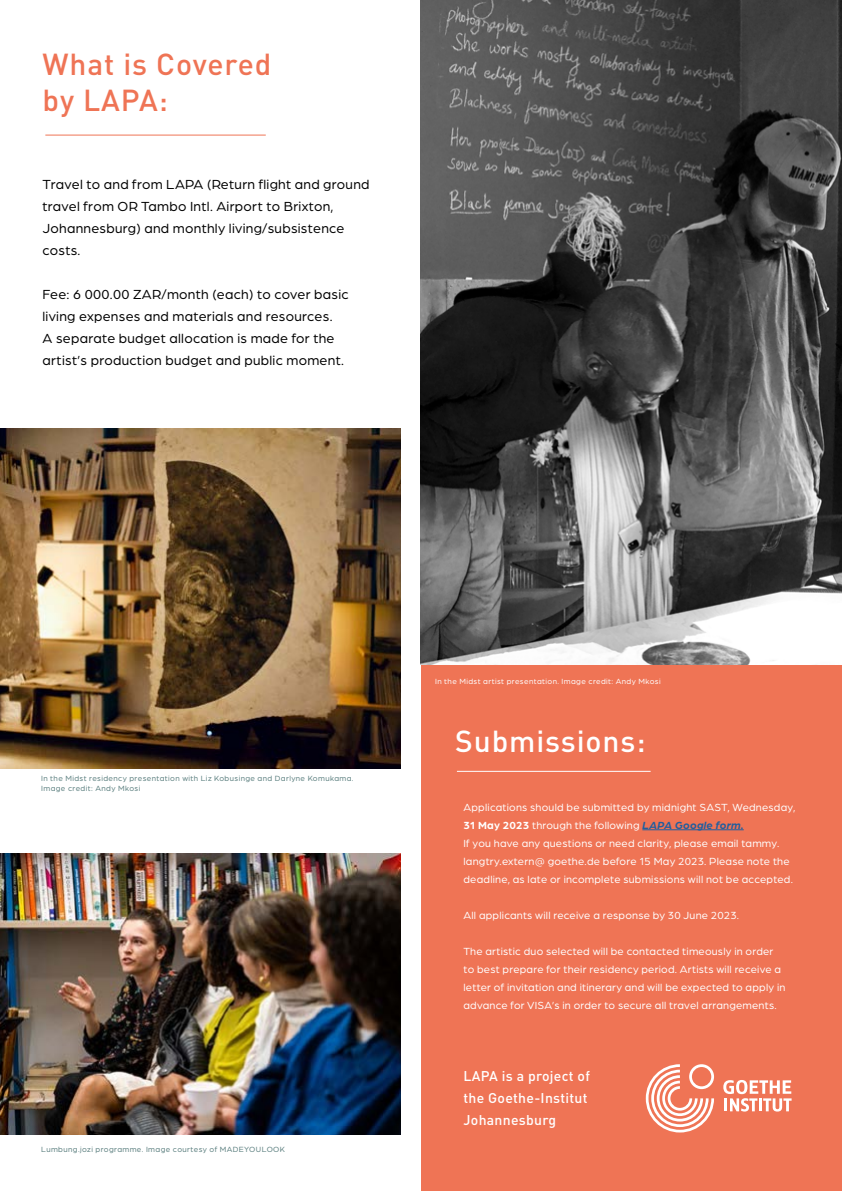
<style>
.page{position:relative;width:842px;height:1191px;background:#fff}
.page>*{position:absolute;margin:0;border:0;box-sizing:border-box;transform-origin:0 0}
.t1{font:500 30px/36px "DIN Pro";letter-spacing:.03em;color:#ef7455}
.t2{font:500 30px "DIN Pro";letter-spacing:.03em;color:#fff}
.t3{font:14px/22px "Arboria";letter-spacing:.02em;color:#000}
.t4{font:500 14px/22px "DIN Pro";letter-spacing:.02em;color:#fff}
.t5{font:11px/18px "Arboria";letter-spacing:.02em;color:#fff}
.t6{font:8px/9.6px "Arboria";letter-spacing:.05em;color:#5b7f7f}
.t7{font:8px "Arboria";letter-spacing:.05em;color:#fff}
.s1{font-weight:700}
.s2{font-weight:700;font-style:italic;color:#215e9e}
</style>
<div class="page">
<div style="left:421px;top:664px;width:420px;height:527px;background:#ef7455"></div>
<img style="left:421px;top:0;width:420px;height:664px">
<hr style="left:45px;top:135px;width:221px;height:1px;background:#ef7455">
<hr style="left:642px;top:829px;width:102px;height:1px;background:#215e9e">
<img style="left:0;top:428px;width:401px;height:340px">
<img style="left:0;top:853px;width:401px;height:281px">
<hr style="left:457px;top:771px;width:194px;height:1px;background:#fff">
<svg style="left:646px;top:1064px;width:68px;height:68px"></svg>
<svg style="left:723px;top:1080px;width:69px;height:31px"></svg>
<h1 class="t1" style="left:43px;top:45px;width:230px">What is Covered by LAPA:</h1>
<p class="t3" style="left:43px;top:172px;width:329px">Travel to and from LAPA (Return flight and ground travel from OR Tambo Intl. Airport to Brixton, Johannesburg) and monthly living/subsistence costs.</p>
<p class="t3" style="left:43px;top:282px;width:308px">Fee: 6 000.00 ZAR/month (each) to cover basic living expenses and materials and resources.<br>A separate budget allocation is made for the artist’s production budget and public moment.</p>
<p class="t6" style="left:41px;top:773px;width:314px">In the Midst residency presentation with Liz Kobusinge and Darlyne Komukama.<br>Image credit: Andy Mkosi</p>
<p class="t6" style="left:41px;top:1144px;width:245px">Lumbung.jozi programme. Image courtesy of MADEYOULOOK</p>
<p class="t7" style="left:435px;top:676px;width:227px">In the Midst artist presentation. Image credit: Andy Mkosi</p>
<h1 class="t2" style="left:455px;top:721px;width:192px">Submissions:</h1>
<p class="t5" style="left:463px;top:797px;width:333px">Applications should be submitted by midnight SAST, Wednesday, <span class="s1">31 May 2023</span> through the following <span class="s2">LAPA Google form.<br></span>If you have any questions or need clarity, please email tammy. langtry.extern@ goethe.de before 15 May 2023. Please note the deadline, as late or incomplete submissions will not be accepted.</p>
<p class="t5" style="left:463px;top:905px;width:277px">All applicants will receive a response by 30 June 2023.</p>
<p class="t5" style="left:463px;top:941px;width:323px">The artistic duo selected will be contacted timeously in order to best prepare for their residency period. Artists will receive a letter of invitation and itinerary and will be expected to apply in advance for VISA’s in order to secure all travel arrangements.</p>
<p class="t4" style="left:463px;top:1064px;width:128px">LAPA is a project of the Goethe-Institut<br>Johannesburg</p>
</div>
